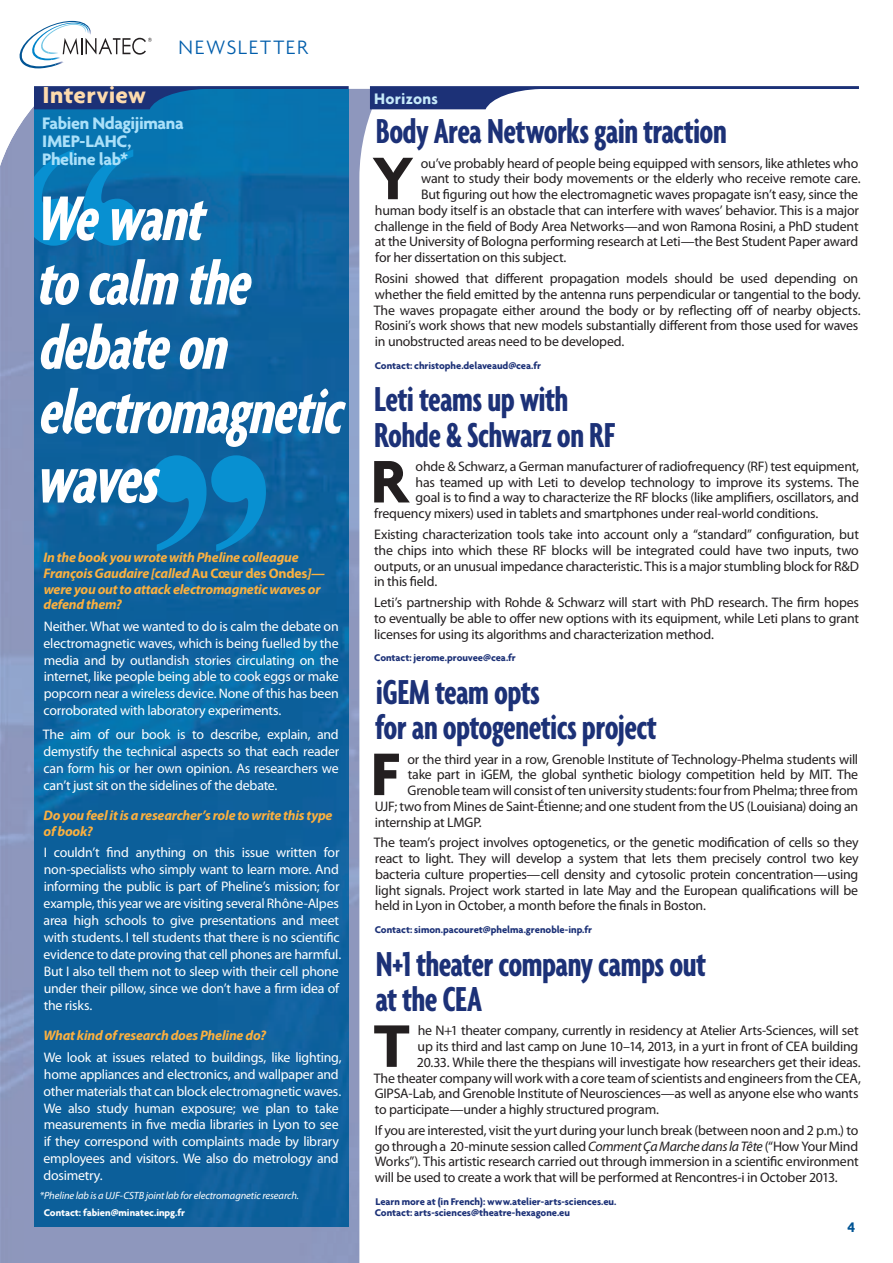
<style>
.page{position:relative;width:893px;height:1263px;background:#fff}
.page>*{position:absolute;margin:0;border:0;box-sizing:border-box;transform-origin:0 0}
.t1{font:italic 700 extra-condensed 73.5px "Agenda";color:#fff}
.t2{font:italic 700 extra-condensed 68.25px/64.3px "Agenda";color:#fff}
.t3{font:700 64.95px "Agenda";color:#231f20}
.t4{font:700 extra-condensed 37.5px/35.2px "Agenda";letter-spacing:-.02em;color:#1c3177}
.t5{font:700 25.2px "Agenda";letter-spacing:.01em;color:#fedbad}
.t6{font:300 21px "Agenda";letter-spacing:.075em;color:#015dab}
.t7{font:700 18px/18px "Agenda";letter-spacing:-.025em;color:#aae0f9}
.t8{font:700 16.5px "Agenda";letter-spacing:.015em;color:#c6eafa}
.t9{font:700 15px "Agenda";color:#015494}
.t10{font:13.8px/15.8px "Myriad Pro";letter-spacing:-.015em;color:#231f20;text-align:justify}
.t11{font:13.8px/17px "Myriad Pro";letter-spacing:-.02em;color:#fff;text-align:justify}
.t12{font:italic 700 13.8px/15.8px "Myriad Pro";letter-spacing:-.015em;color:#fbb03f}
.t13{font:700 10.5px/11.2px "Agenda";letter-spacing:-.005em;color:#1c3177}
.t14{font:italic 10.5px "Myriad Pro";letter-spacing:-.01em;color:#fff}
.t15{font:700 10.5px "Agenda";letter-spacing:-.005em;color:#fff}
.s1{font-style:normal}
.s2{font-style:italic}
</style>
<div class="page">
<img style="left:0;top:89px;width:381px;height:1174px">
<svg style="left:20px;top:21px;width:132px;height:47px"></svg>
<div style="left:374px;top:114px;width:485px;height:255px;background:#fff"></div>
<img style="left:34px;top:246px;width:315px;height:981px">
<svg style="left:370px;top:86px;width:489px;height:23px"></svg>
<svg style="left:152px;top:455px;width:114px;height:97px;background:#0a78b6"></svg>
<svg style="left:0;top:86px;width:349px;height:160px;background:#1b74ae"></svg>
<h3 class="t5" style="left:43px;top:80px;width:105px">Interview</h3>
<h3 class="t6" style="left:179px;top:35px;width:131px">NEWSLETTER</h3>
<h3 class="t7" style="left:42px;top:113px;width:143px">Fabien Ndagijimana<br>IMEP-LAHC,<br>Pheline lab*</h3>
<h2 class="t2" style="left:34px;top:185px;width:324px">Wewant tocalm the debateon electromagnetic</h2>
<h1 class="t1" style="left:34px;top:437px;width:141px">waves</h1>
<p class="t12" style="left:43px;top:550px;width:283px">In the book you wrote with Pheline colleague François Gaudaire [called <span class="s1">Au Cœur des Ondes</span>]— were you out to attack electromagnetic waves or defend them?</p>
<p class="t11" style="left:44px;top:618px;width:297px">Neither. What we wanted to do is calm the debate on electromagnetic waves, which is being fuelled by the media and by outlandish stories circulating on the internet, like people being able to cook eggs or make popcorn near a wireless device. None of this has been corroborated with laboratory experiments.</p>
<p class="t11" style="left:43px;top:726px;width:298px">The aim of our book is to describe, explain, and demystify the technical aspects so that each reader can form his or her own opinion. As researchers we can’t just sit on the sidelines of the debate.</p>
<p class="t12" style="left:43px;top:808px;width:291px">Do you feel it is a researcher’s role to write this type of book?</p>
<p class="t11" style="left:44px;top:844px;width:299px;text-align:left">I couldn’t find anything on this issue written for non-specialists who simply want to learn more. And informing the public is part of Pheline’s mission; for example, this year we are visiting several Rhône-Alpes area high schools to give presentations and meet with students. I tell students that there is no scientific evidence to date proving that cell phones are harmful.<br>But I also tell them not to sleep with their cell phone under their pillow, since we don’t have a firm idea of the risks.</p>
<p class="t12" style="left:43px;top:1028px;width:224px">What kind of research does Pheline do?</p>
<p class="t11" style="left:44px;top:1049px;width:300px;text-align:left">We look at issues related to buildings, like lighting, home appliances and electronics, and wallpaper and other materials that can block electromagnetic waves.<br>We also study human exposure; we plan to take measurements in five media libraries in Lyon to see if they correspond with complaints made by library employees and visitors. We also do metrology and dosimetry.</p>
<p class="t14" style="left:40px;top:1189px;width:261px">*Pheline lab is a UJF-CSTB joint lab for electromagnetic research.</p>
<p class="t15" style="left:44px;top:1206px;width:143px">Contact: fabien@minatec.inpg.fr</p>
<p class="t8" style="left:374px;top:89px;width:65px">Horizons</p>
<h3 class="t4" style="left:376px;top:113px;width:353px">Body Area Networks gain traction</h3>
<h3 class="t3" style="left:373px;top:139px;width:42px">Y</h3>
<p class="t10" style="left:421px;top:155px;width:439px">ou’ve probably heard of people being equipped with sensors, like athletes who</p>
<p class="t10" style="left:421px;top:171px;width:441px">want to study their body movements or the elderly who receive remote care.</p>
<p class="t10" style="left:421px;top:187px;width:439px">But figuring out how the electromagnetic waves propagate isn’t easy, since the</p>
<p class="t10" style="left:375px;top:203px;width:485px">human body itself is an obstacle that can interfere with waves’ behavior. This is a major</p>
<p class="t10" style="left:375px;top:218px;width:485px">challenge in the field of Body Area Networks—and won Ramona Rosini, a PhD student</p>
<p class="t10" style="left:375px;top:234px;width:485px">at the University of Bologna performing research at Leti—the Best Student Paper award</p>
<p class="t10" style="left:375px;top:250px;width:193px">for her dissertation on this subject.</p>
<p class="t10" style="left:374px;top:271px;width:488px;text-align:left">Rosini showed that different propagation models should be used depending on whether the field emitted by the antenna runs perpendicular or tangential to the body.<br>The waves propagate either around the body or by reflecting off of nearby objects.<br>Rosini’s work shows that new models substantially different from those used for waves in unobstructed areas need to be developed.</p>
<p class="t13" style="left:375px;top:360px;width:168px">Contact: christophe.delaveaud@cea.fr</p>
<h3 class="t4" style="left:374px;top:381px;width:243px">Leti teams up with<br>Rohde &amp; Schwarz on RF</h3>
<h3 class="t3" style="left:371px;top:442px;width:41px">R</h3>
<p class="t10" style="left:416px;top:459px;width:445px">ohde &amp; Schwarz, a German manufacturer of radiofrequency (RF) test equipment,</p>
<p class="t10" style="left:416px;top:474px;width:445px">has teamed up with Leti to develop technology to improve its systems. The</p>
<p class="t10" style="left:416px;top:490px;width:445px">goal is to find a way to characterize the RF blocks (like amplifiers, oscillators, and</p>
<p class="t10" style="left:374px;top:506px;width:446px">frequency mixers) used in tablets and smartphones under real-world conditions.</p>
<p class="t10" style="left:374px;top:527px;width:486px">Existing characterization tools take into account only a “standard” configuration, but the chips into which these RF blocks will be integrated could have two inputs, two outputs, or an unusual impedance characteristic. This is a major stumbling block for R&amp;D in this field.</p>
<p class="t10" style="left:374px;top:595px;width:486px">Leti’s partnership with Rohde &amp; Schwarz will start with PhD research. The firm hopes to eventually be able to offer new options with its equipment, while Leti plans to grant licenses for using its algorithms and characterization method.</p>
<p class="t13" style="left:374px;top:652px;width:143px">Contact: jerome.prouvee@cea.fr</p>
<h3 class="t4" style="left:375px;top:674px;width:283px">iGEM team opts<br>for an optogenetics project</h3>
<h3 class="t3" style="left:371px;top:734px;width:31px">F</h3>
<p class="t10" style="left:407px;top:751px;width:452px">or the third year in a row, Grenoble Institute of Technology-Phelma students will</p>
<p class="t10" style="left:408px;top:767px;width:452px">take part in iGEM, the global synthetic biology competition held by MIT. The</p>
<p class="t10" style="left:408px;top:783px;width:452px">Grenoble team will consist of ten university students: four from Phelma; three from</p>
<p class="t10" style="left:375px;top:799px;width:485px">UJF; two from Mines de Saint-Étienne; and one student from the US (Louisiana) doing an</p>
<p class="t10" style="left:375px;top:814px;width:108px">internship at LMGP.</p>
<p class="t10" style="left:374px;top:835px;width:486px">The team’s project involves optogenetics, or the genetic modification of cells so they react to light. They will develop a system that lets them precisely control two key bacteria culture properties—cell density and cytosolic protein concentration—using light signals. Project work started in late May and the European qualifications will be held in Lyon in October, a month before the finals in Boston.</p>
<p class="t13" style="left:375px;top:924px;width:219px">Contact: simon.pacouret@phelma.grenoble-inp.fr</p>
<h3 class="t4" style="left:375px;top:945px;width:332px">N+1 theater company camps out at the CEA</h3>
<h3 class="t3" style="left:374px;top:1006px;width:38px">T</h3>
<p class="t10" style="left:418px;top:1023px;width:442px">he N+1 theater company, currently in residency at Atelier Arts-Sciences, will set</p>
<p class="t10" style="left:418px;top:1039px;width:442px">up its third and last camp on June 10–14, 2013, in a yurt in front of CEA building</p>
<p class="t10" style="left:417px;top:1054px;width:445px">20.33. While there the thespians will investigate how researchers get their ideas.</p>
<p class="t10" style="left:374px;top:1070px;width:489px">The theater company will work with a core team of scientists and engineers from the CEA,</p>
<p class="t10" style="left:375px;top:1086px;width:485px">GIPSA-Lab, and Grenoble Institute of Neurosciences—as well as anyone else who wants</p>
<p class="t10" style="left:375px;top:1102px;width:286px">to participate—under a highly structured program.</p>
<p class="t10" style="left:375px;top:1123px;width:485px">If you are interested, visit the yurt during your lunch break (between noon and 2 p.m.) to go through a 20-minute session called <span class="s2">Comment Ça Marche dans la Tête</span> (“How Your Mind Works”). This artistic research carried out through immersion in a scientific environment will be used to create a work that will be performed at Rencontres-i in October 2013.</p>
<p class="t13" style="left:375px;top:1196px;width:243px">Learn more at (in French): www.atelier-arts-sciences.eu.<br>Contact: arts-sciences@theatre-hexagone.eu</p>
<p class="t9" style="left:847px;top:1218px;width:9px">4</p>
</div>
